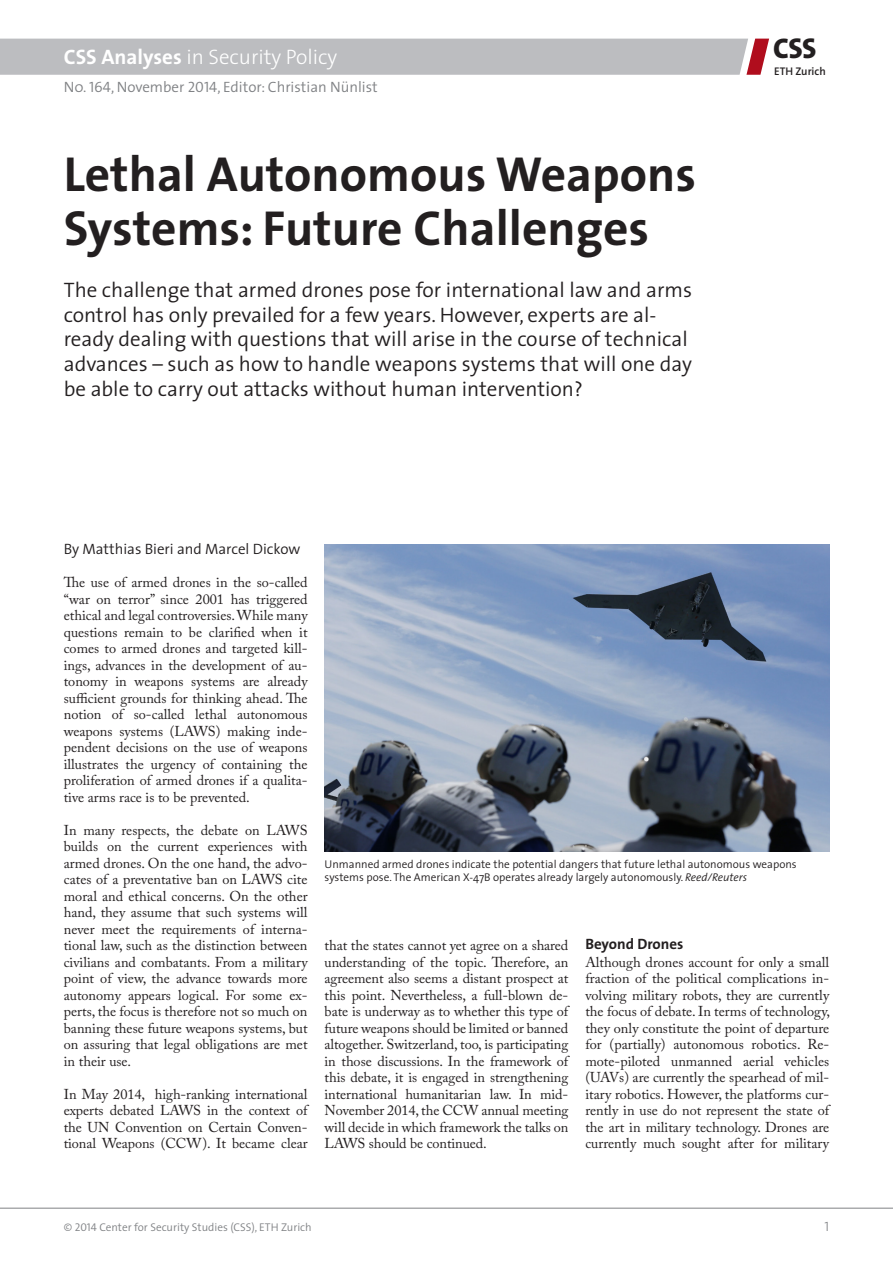
<style>
.page{position:relative;width:893px;height:1263px;background:#fff}
.page>*{position:absolute;margin:0;border:0;box-sizing:border-box;transform-origin:0 0}
.Titel_e{font:700 49.5px/54px "The Sans";color:#231f20}
.t1{font:800 28.65px "The Sans";color:#231f20}
.Lead_e{font:300 21px/24.8px "The Sans";color:#231f20}
.t2{font:300 21px "The Sans";color:#fff}
.t3{font:300 15px "The Sans";color:#808285}
.t4{font:300 15px "The Sans";color:#231f20}
.Lauftext_Titel_e{font:700 15px "The Sans";color:#231f20}
.Text_e{font:14.25px/16.5px "Adobe Caslon Pro";color:#231f20;text-align:justify}
.t5{font:13.5px "The Sans Light Caps";color:#808285}
.Bildlegende_de{font:300 11.25px/13.2px "The Sans";color:#231f20}
.t6{font:300 11.25px "The Sans";color:#808285}
.t7{font:600 11.1px "The Sans";color:#231f20}
.s1{font-weight:700}
.s2{font-family:"The Sans Semi Light Caps";font-weight:400}
.s3{font-style:italic}
</style>
<div class="page">
<hr style="left:0;top:1208px;width:893px;height:1px;background:#808285">
<div style="left:0;top:39px;width:769px;height:36px;background:#bcbdc0"></div>
<img style="left:325px;top:544px;width:504px;height:307px">
<h3 class="t2" style="left:64px;top:40px;width:275px"><span class="s1">CSS Analyses</span> in Security Policy</h3>
<p class="t3" style="left:64px;top:74px;width:315px">N0. <span class="s2">164</span>, November <span class="s2">2014</span>, Editor: Christian Nünlist</p>
<p class="Titel_e" style="left:64px;top:146px;width:634px">Lethal Autonomous Weapons<br>Systems: Future Challenges</p>
<p class="Lead_e" style="left:64px;top:277px;width:630px">The challenge that armed drones pose for international law and arms control has only prevailed for a few years. However, experts are al&shy;ready dealing with questions that will arise in the course of technical advances – such as how to handle weapons systems that will one day be able to carry out attacks without human intervention?</p>
<h2 class="t1" style="left:773px;top:24px;width:45px">CSS</h2>
<p class="t7" style="left:774px;top:62px;width:53px">ETH Zurich</p>
<p class="t4" style="left:64px;top:537px;width:238px">By Matthias Bieri and Marcel Dickow</p>
<p class="Text_e" style="left:64px;top:574px;width:245px">The use of armed drones in the so-called “war on terror” since 2001 has triggered ethical and legal controversies. While many questions remain to be clarified when it comes to armed drones and targeted kill&shy;ings, advances in the development of au&shy;tonomy in weapons systems are already sufficient grounds for thinking ahead. The notion of so-called lethal autonomous weapons systems (LAWS) making inde&shy;pendent decisions on the use of weapons illustrates the urgency of containing the proliferation of armed drones if a qualita&shy;tive arms race is to be prevented.</p>
<p class="Text_e" style="left:64px;top:821px;width:245px">In many respects, the debate on LAWS builds on the current experiences with armed drones. On the one hand, the advo&shy;cates of a preventative ban on LAWS cite moral and ethical concerns. On the other hand, they assume that such systems will never meet the requirements of interna&shy;tional law, such as the distinction between civilians and combatants. From a military point of view, the advance towards more autonomy appears logical. For some ex&shy;perts, the focus is therefore not so much on banning these future weapons systems, but on assuring that legal obligations are met in their use.</p>
<p class="Text_e" style="left:64px;top:1085px;width:245px">In May 2014, high-ranking international experts debated LAWS in the context of the UN Convention on Certain Conven&shy;tional Weapons (CCW). It became clear</p>
<p class="Bildlegende_de" style="left:325px;top:857px;width:474px">Unmanned armed drones indicate the potential dangers that future lethal autonomous weapons systems pose. The American X-47B operates already largely autonomously. <span class="s3">Reed/Reuters</span></p>
<p class="Text_e" style="left:325px;top:937px;width:245px">that the states cannot yet agree on a shared understanding of the topic. Therefore, an agreement also seems a distant prospect at this point. Nevertheless, a full-blown de&shy;bate is underway as to whether this type of future weapons should be limited or banned altogether. Switzerland, too, is participating in those discussions. In the framework of this debate, it is engaged in strengthening international humanitarian law. In mid-November 2014, the CCW annual meeting will decide in which framework the talks on LAWS should be continued.</p>
<p class="Lauftext_Titel_e" style="left:585px;top:931px;width:99px">Beyond Drones</p>
<p class="Text_e" style="left:585px;top:953px;width:246px">Although drones account for only a small fraction of the political complications in&shy;volving military robots, they are currently the focus of debate. In terms of technology, they only constitute the point of departure for (partially) autonomous robotics. Re&shy;mote-piloted unmanned aerial vehicles (UAVs) are currently the spearhead of mil&shy;itary robotics. However, the platforms cur&shy;rently in use do not represent the state of the art in military technology. Drones are currently much sought after for military</p>
<p class="t6" style="left:64px;top:1217px;width:249px">© <span class="s2">2014</span> Center for Security Studies (CSS), ETH Zurich</p>
<p class="t5" style="left:824px;top:1215px;width:6px">1</p>
</div>
